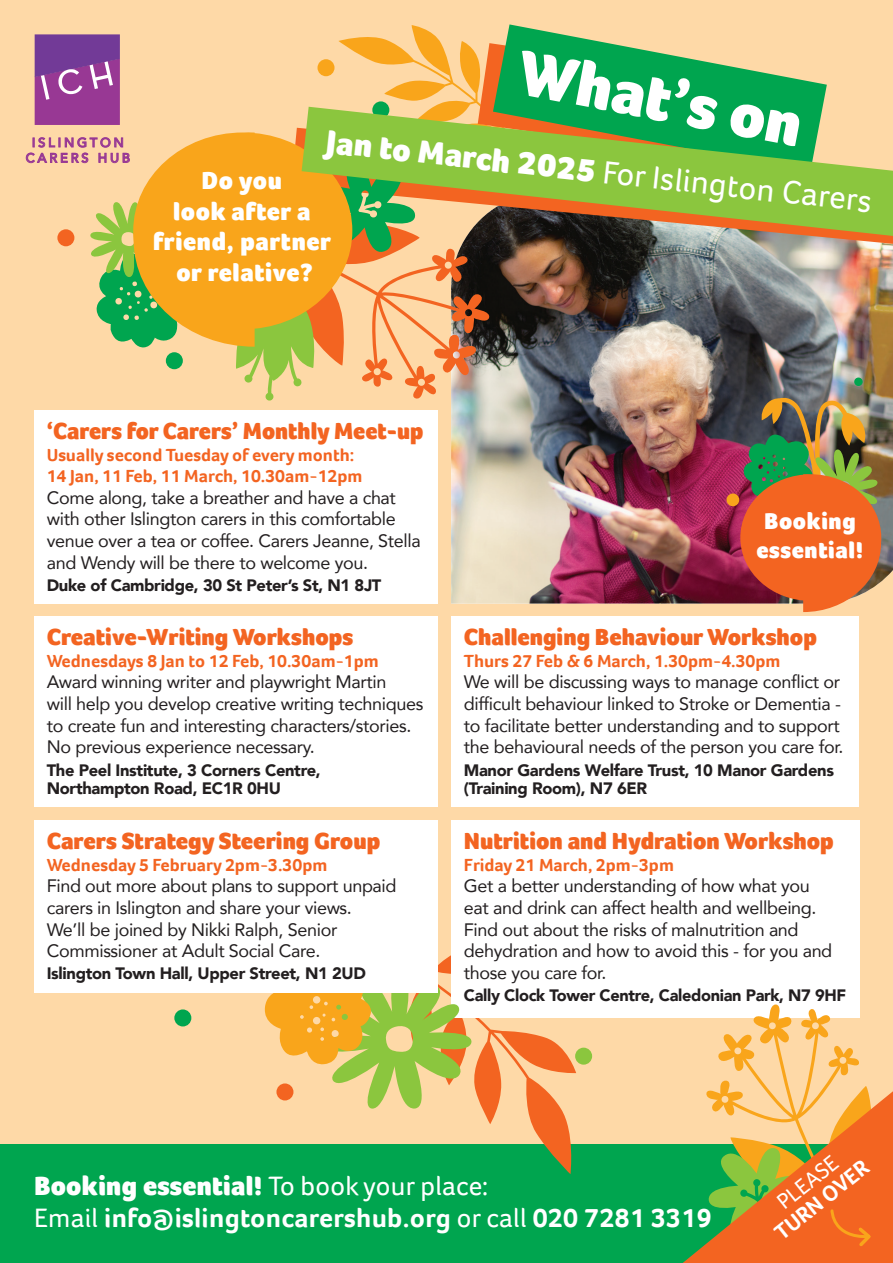
<style>
.page{position:relative;width:893px;height:1263px;background:#fff}
.page>*{position:absolute;margin:0;border:0;box-sizing:border-box;transform-origin:0 0}
.t1{font:900 64.95px "Foco";color:#fff}
.t2{font:33px "Foco";color:#fff}
.t3{font:700 27.3px "Foco";letter-spacing:.01em;color:#fff}
.t4{font:900 27.3px "Foco";letter-spacing:.01em;color:#fff}
.t5{font:900 25.5px/30.6px "Foco";letter-spacing:.025em;color:#fff;text-align:center}
.t6{font:900 24px "Foco";color:#f36421}
.t7{font:900 23.7px/28.3px "Foco";letter-spacing:.025em;color:#fff;text-align:center}
.t8{font:700 22.5px/22.5px "Foco";color:#fff;text-align:center}
.t9{font:18px/21.6px "Avenir";letter-spacing:-.02em;color:#231f20}
.t10{font:700 18px/21.6px "Foco";color:#f36421}
.t11{font:900 16.5px/18px "Avenir";letter-spacing:-.02em;color:#231f20}
.t12{font:500 12.9px/15.5px "Avenir";letter-spacing:.22em;color:#983894;text-align:center}
.s1{font-weight:900}
.s2{font-weight:400}
</style>
<div class="page">
<div style="left:0;top:0;width:893px;height:1144px;background:#fed9a7"></div>
<div style="left:0;top:1144px;width:893px;height:119px;background:#00a54f"></div>
<svg style="left:446px;top:955px;width:130px;height:219px"></svg>
<img style="left:881px;top:244px;width:12px;height:338px">
<div style="left:451px;top:820px;width:408px;height:198px;background:#fff"></div>
<div style="left:34px;top:616px;width:404px;height:190px;background:#fff"></div>
<div style="left:451px;top:616px;width:408px;height:190px;background:#fff"></div>
<div style="left:174px;top:1009px;width:17px;height:17px;background:#00a54f;border-radius:50%"></div>
<div style="left:575px;top:1048px;width:17px;height:17px;background:#8bc63e;border-radius:50%"></div>
<svg style="left:263px;top:959px;width:210px;height:151px"></svg>
<div style="left:34px;top:820px;width:404px;height:172px;background:#fff"></div>
<svg style="left:881px;top:169px;width:12px;height:67px"></svg>
<img style="left:35px;top:25px;width:846px;height:587px">
<div style="left:740px;top:474px;width:141px;height:127px;background:#f36421;border-radius:50%"></div>
<svg style="left:683px;top:1004px;width:210px;height:259px"></svg>
<p class="t12" style="left:26px;top:134px;width:106px">ISLINGTON<br>CARERS HUB</p>
<p class="t1" style="left:527px;top:28px;width:290px;rotate:11deg">What’s on</p>
<p class="t2" style="left:328px;top:121px;width:550px;rotate:6deg"><span class="s1">Jan to March 2025</span> For Islington Carers</p>
<p class="t5" style="left:153px;top:165px;width:180px">Do you<br>look after a friend, partner or relative?</p>
<p class="t6" style="left:47px;top:415px;width:378px">‘Carers for Carers’ Monthly Meet-up</p>
<p class="t10" style="left:47px;top:443px;width:317px">Usually second Tuesday of every month:<br>14 Jan, 11 Feb, 11 March, 10.30am-12pm</p>
<p class="t9" style="left:47px;top:486px;width:376px">Come along, take a breather and have a chat with other Islington carers in this comfortable venue over a tea or coffee. Carers Jeanne, Stella and Wendy will be there to welcome you.</p>
<p class="t11" style="left:47px;top:576px;width:336px">Duke of Cambridge, 30 St Peter’s St, N1 8JT</p>
<p class="t6" style="left:47px;top:621px;width:308px">Creative-Writing Workshops</p>
<p class="t10" style="left:47px;top:650px;width:334px">Wednesdays 8 Jan to 12 Feb, 10.30am-1pm</p>
<p class="t9" style="left:47px;top:671px;width:378px">Award winning writer and playwright Martin<br>will help you develop creative writing techniques to create fun and interesting characters/stories.<br>No previous experience necessary.</p>
<p class="t11" style="left:47px;top:760px;width:276px">The Peel Institute, 3 Corners Centre,<br>Northampton Road, EC1R 0HU</p>
<p class="t6" style="left:47px;top:825px;width:335px">Carers Strategy Steering Group</p>
<p class="t10" style="left:47px;top:854px;width:282px">Wednesday 5 February 2pm-3.30pm</p>
<p class="t9" style="left:47px;top:875px;width:351px">Find out more about plans to support unpaid carers in Islington and share your views.<br>We’ll be joined by Nikki Ralph, Senior Commissioner at Adult Social Care.</p>
<p class="t11" style="left:47px;top:964px;width:321px">Islington Town Hall, Upper Street, N1 2UD</p>
<p class="t7" style="left:756px;top:507px;width:108px">Booking essential!</p>
<p class="t6" style="left:464px;top:621px;width:355px">Challenging Behaviour Workshop</p>
<p class="t10" style="left:464px;top:650px;width:318px">Thurs 27 Feb &amp; 6 March, 1.30pm-4.30pm</p>
<p class="t9" style="left:464px;top:671px;width:381px">We will be discussing ways to manage conflict or difficult behaviour linked to Stroke or Dementia - to facilitate better understanding and to support the behavioural needs of the person you care for.</p>
<p class="t11" style="left:464px;top:760px;width:372px">Manor Gardens Welfare Trust, 10 Manor Gardens (Training Room), N7 6ER</p>
<p class="t6" style="left:464px;top:825px;width:371px">Nutrition and Hydration Workshop</p>
<p class="t10" style="left:464px;top:854px;width:212px">Friday 21 March, 2pm-3pm</p>
<p class="t9" style="left:464px;top:875px;width:370px">Get a better understanding of how what you eat and drink can affect health and wellbeing.<br>Find out about the risks of malnutrition and dehydration and how to avoid this - for you and those you care for.</p>
<p class="t11" style="left:464px;top:986px;width:384px">Cally Clock Tower Centre, Caledonian Park, N7 9HF</p>
<p class="t4" style="left:34px;top:1168px;width:456px">Booking essential! <span class="s2">To book your place:</span></p>
<p class="t3" style="left:34px;top:1199px;width:679px"><span class="s2">Email</span> info@islingtoncarershub.org <span class="s2">or call</span> 020 7281 3319</p>
<p class="t8" style="left:756px;top:1208px;width:115px;rotate:-38deg"><span class="s2">PLEASE<br></span>TURN OVER</p>
</div>
